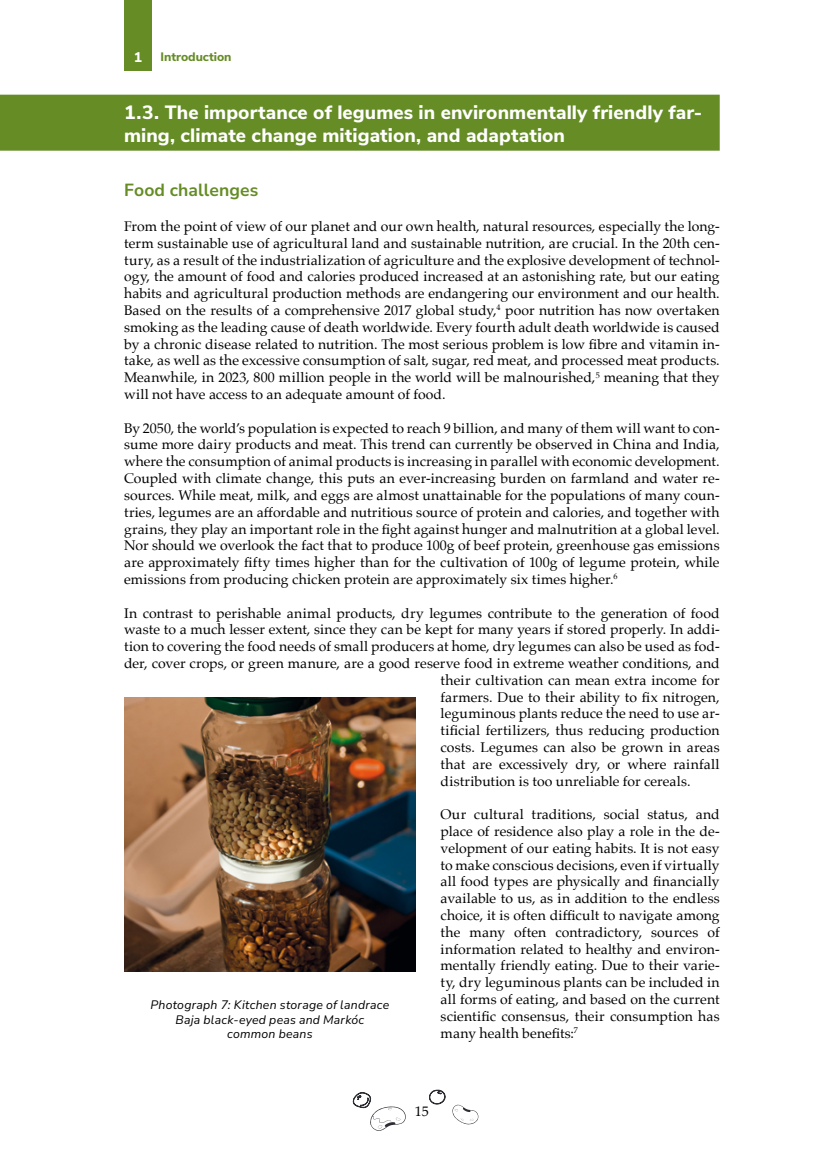
<style>
.page{position:relative;width:819px;height:1166px;background:#fff}
.page>*{position:absolute;margin:0;border:0;box-sizing:border-box;transform-origin:0 0}
.t1{font:800 19.25px/23.1px "Nunito Sans";letter-spacing:.005em;color:#fff}
.t2{font:200 17.5px "Nunito Sans 12 pt";letter-spacing:.005em;color:#658c25}
.t3{font:14px/16.8px "Palatino";letter-spacing:.005em;color:#000;text-align:justify}
.t4{font:14px "Palatino Linotype";color:#000}
.t5{font:800 14px "Nunito Sans";color:#fff}
.t6{font:italic 200 12.25px/14.7px "Nunito Sans 12 pt";letter-spacing:.02em;color:#000;text-align:center}
.t7{font:800 12.25px "Nunito Sans";color:#658c25}
</style>
<div class="page">
<svg style="left:452px;top:1104px;width:26px;height:20px"></svg>
<svg style="left:353px;top:1092px;width:53px;height:39px"></svg>
<svg style="left:429px;top:1089px;width:17px;height:15px"></svg>
<div style="left:124px;top:0;width:28px;height:71px;background:#658c25"></div>
<div style="left:0;top:95px;width:719px;height:56px;background:#658c25"></div>
<img style="left:124px;top:697px;width:292px;height:274px">
<p class="t5" style="left:134px;top:47px;width:10px">1</p>
<p class="t7" style="left:160px;top:48px;width:72px">Introduction</p>
<h1 class="t1" style="left:124px;top:99px;width:579px">1.3. The importance of legumes in environmentally friendly far&shy;ming, climate change mitigation, and adaptation</h1>
<p class="t2" style="left:124px;top:178px;width:136px">Food challenges</p>
<p class="t3" style="left:124px;top:218px;width:597px">From the point of view of our planet and our own health, natural resources, especially the long&shy;term sustainable use of agricultural land and sustainable nutrition, are crucial. In the 20th cen&shy;tury, as a result of the industrialization of agriculture and the explosive development of technol&shy;ogy, the amount of food and calories produced increased at an astonishing rate, but our eating habits and agricultural production methods are endangering our environment and our health.<br>Based on the results of a comprehensive 2017 global study,<sup>4</sup> poor nutrition has now overtaken smoking as the leading cause of death worldwide. Every fourth adult death worldwide is caused by a chronic disease related to nutrition. The most serious problem is low fibre and vitamin in&shy;take, as well as the excessive consumption of salt, sugar, red meat, and processed meat products.<br>Meanwhile, in 2023, 800 million people in the world will be malnourished,<sup>5</sup> meaning that they will not have access to an adequate amount of food.</p>
<p class="t3" style="left:124px;top:419px;width:597px">By 2050, the world’s population is expected to reach 9 billion, and many of them will want to con&shy;sume more dairy products and meat. This trend can currently be observed in China and India, where the consumption of animal products is increasing in parallel with economic development.<br>Coupled with climate change, this puts an ever-increasing burden on farmland and water re&shy;sources. While meat, milk, and eggs are almost unattainable for the populations of many coun&shy;tries, legumes are an affordable and nutritious source of protein and calories, and together with grains, they play an important role in the fight against hunger and malnutrition at a global level.<br>Nor should we overlook the fact that to produce 100g of beef protein, greenhouse gas emissions are approximately fifty times higher than for the cultivation of 100g of legume protein, while emissions from producing chicken protein are approximately six times higher.<sup>6</sup></p>
<p class="t3" style="left:124px;top:604px;width:597px">In contrast to perishable animal products, dry legumes contribute to the generation of food</p>
<p class="t3" style="left:124px;top:621px;width:597px">waste to a much lesser extent, since they can be kept for many years if stored properly. In addi-</p>
<p class="t3" style="left:124px;top:638px;width:597px">tion to covering the food needs of small producers at home, dry legumes can also be used as fod-</p>
<p class="t3" style="left:124px;top:655px;width:597px">der, cover crops, or green manure, are a good reserve food in extreme weather conditions, and</p>
<p class="t3" style="left:440px;top:671px;width:280px">their cultivation can mean extra income for</p>
<p class="t3" style="left:440px;top:688px;width:280px">farmers. Due to their ability to fix nitrogen,</p>
<p class="t3" style="left:440px;top:705px;width:280px">leguminous plants reduce the need to use ar-</p>
<p class="t3" style="left:440px;top:722px;width:280px">tificial fertilizers, thus reducing production</p>
<p class="t3" style="left:440px;top:739px;width:280px">costs. Legumes can also be grown in areas</p>
<p class="t3" style="left:440px;top:755px;width:280px">that are excessively dry, or where rainfall</p>
<p class="t3" style="left:440px;top:772px;width:251px">distribution is too unreliable for cereals.</p>
<p class="t3" style="left:440px;top:806px;width:280px">Our cultural traditions, social status, and place of residence also play a role in the de&shy;velopment of our eating habits. It is not easy to make conscious decisions, even if virtually all food types are physically and financially available to us, as in addition to the endless choice, it is often difficult to navigate among the many often contradictory, sources of information related to healthy and environ&shy;mentally friendly eating. Due to their varie&shy;ty, dry leguminous plants can be included in all forms of eating, and based on the current scientific consensus, their consumption has many health benefits:<sup>7</sup></p>
<p class="t6" style="left:150px;top:997px;width:240px">Photograph 7: Kitchen storage of landrace<br>Baja black-eyed peas and Markóc common beans</p>
<p class="t4" style="left:415px;top:1101px;width:15px">15</p>
</div>
